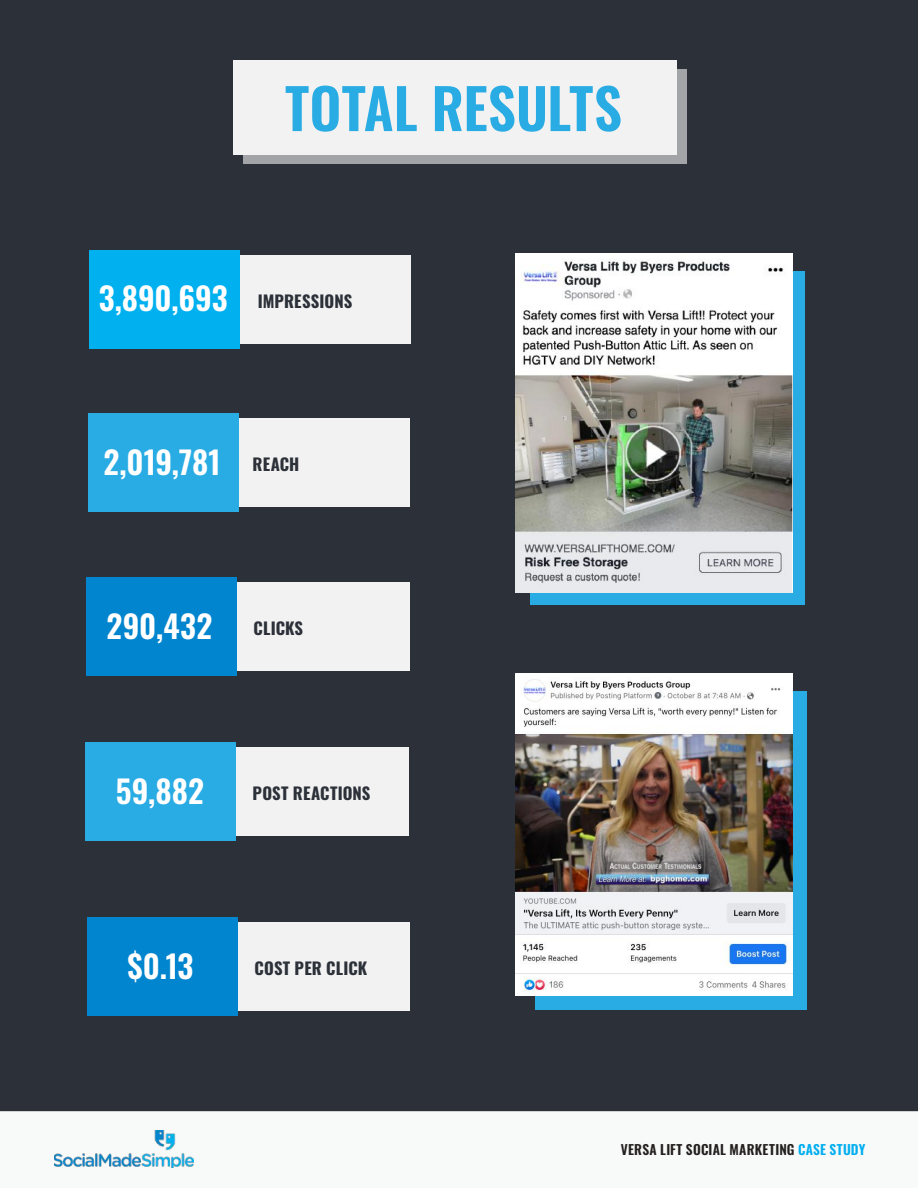
<style>
.page{position:relative;width:918px;height:1188px;background:#fff}
.page>*{position:absolute;margin:0;border:0;box-sizing:border-box;transform-origin:0 0}
.t1{font:600 55.5px "Oswald";color:#29abe3}
.t2{font:600 31.5px "Oswald";color:#fff}
.t3{font:700 16.65px "Oswald";letter-spacing:.005em;color:#2c3139}
.t4{font:700 13.5px "Oswald";letter-spacing:.015em;color:#2c3139}
.t5{font:600 13.5px "Oswald";letter-spacing:.02em;color:#241f1f}
.s1{color:#00aeef}
</style>
<div class="page">
<div style="left:0;top:0;width:918px;height:1112px;background:#2c3139"></div>
<div style="left:233px;top:60px;width:444px;height:94px;background:#f2f2f2"></div>
<div style="left:243px;top:69px;width:444px;height:95px;background:#f2f2f2"></div>
<div style="left:235px;top:582px;width:174px;height:89px;background:#f2f2f2"></div>
<div style="left:234px;top:747px;width:174px;height:89px;background:#f2f2f2"></div>
<div style="left:86px;top:577px;width:150px;height:98px;background:#0085ce"></div>
<div style="left:85px;top:742px;width:150px;height:99px;background:#29abe3"></div>
<div style="left:237px;top:255px;width:174px;height:89px;background:#f2f2f2"></div>
<div style="left:89px;top:250px;width:150px;height:98px;background:#00b0ef"></div>
<div style="left:236px;top:922px;width:174px;height:89px;background:#f2f2f2"></div>
<div style="left:87px;top:917px;width:150px;height:99px;background:#0085ce"></div>
<div style="left:236px;top:418px;width:174px;height:89px;background:#f2f2f2"></div>
<div style="left:88px;top:413px;width:150px;height:99px;background:#29abe3"></div>
<div style="left:531px;top:271px;width:274px;height:334px;background:#29abe3"></div>
<img style="left:515px;top:254px;width:277px;height:339px">
<div style="left:535px;top:691px;width:272px;height:319px;background:#29abe3"></div>
<img style="left:515px;top:674px;width:277px;height:322px">
<div style="left:1px;top:1112px;width:916px;height:75px;background:#f8f9f9"></div>
<div style="left:0;top:1111px;width:918px;height:77px;border:2px solid #f8f9f9"></div>
<h1 class="t1" style="left:285px;top:79px;width:339px">TOTAL RESULTS</h1>
<h2 class="t2" style="left:99px;top:282px;width:131px">3,890,693</h2>
<p class="t3" style="left:258px;top:292px;width:96px">IMPRESSIONS</p>
<h2 class="t2" style="left:104px;top:446px;width:119px">2,019,781</h2>
<p class="t3" style="left:253px;top:456px;width:48px">REACH</p>
<h2 class="t2" style="left:107px;top:609px;width:107px">290,432</h2>
<p class="t3" style="left:254px;top:619px;width:51px">CLICKS</p>
<h2 class="t2" style="left:116px;top:775px;width:90px">59,882</h2>
<p class="t3" style="left:253px;top:785px;width:119px">POST REACTIONS</p>
<h2 class="t2" style="left:127px;top:950px;width:67px">$0.13</h2>
<p class="t3" style="left:255px;top:960px;width:114px">COST PER CLICK</p>
<p class="t4" style="left:609px;top:1140px;width:257px">GIDEON MATH &amp; READING CENTER FRANCHISE</p>
<p class="t5" style="left:621px;top:1143px;width:246px">VERSA LIFT SOCIAL MARKETING <span class="s1">CASE STUDY</span></p>
</div>
